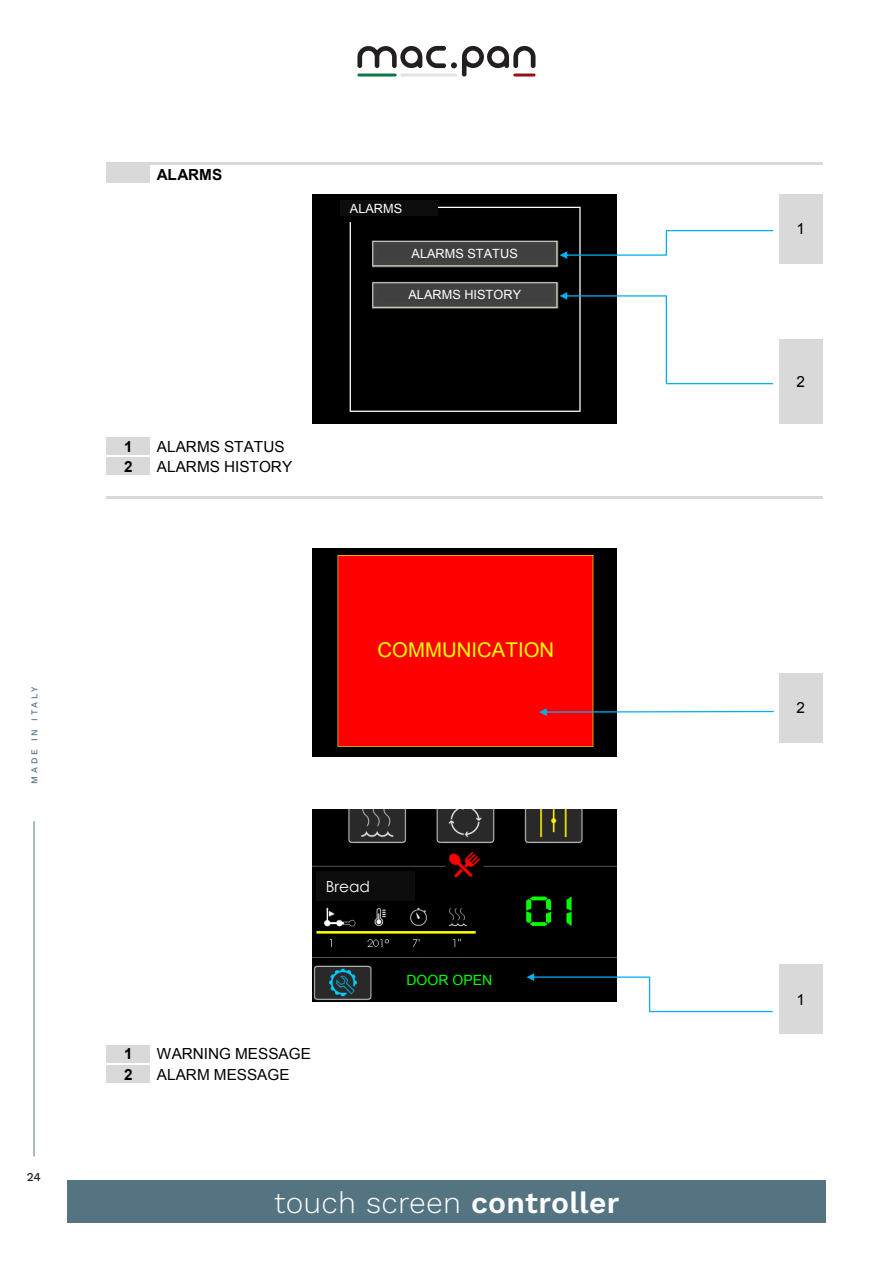
<style>
.page{position:relative;width:893px;height:1263px;background:#fff}
.page>*{position:absolute;margin:0;border:0;box-sizing:border-box;transform-origin:0 0}
.t1{font:30px "Work Sans";letter-spacing:.01em;color:#fff}
.t2{font:20.4px "Arial";color:#ff0}
.t3{font:15.3px "Arial";color:#000}
.t4{font:700 15.3px "Arial";letter-spacing:-.005em;color:#000}
.t5{font:15.3px "Century Gothic";color:#fff}
.t6{font:14.1px "Arial";color:#0f0}
.t7{font:12.75px "Arial";color:#fff}
.t8{font:500 12px "Work Sans";color:#231f20}
.t9{font:500 9px "Work Sans";letter-spacing:.3em;color:#557482}
.s1{font-weight:600}
</style>
<div class="page">
<div style="left:67px;top:1180px;width:759px;height:42px;background:#557482"></div>
<hr style="left:34px;top:821px;width:1px;height:335px;background:#557482">
<div style="left:107px;top:165px;width:43px;height:18px;background:#d9d9d9"></div>
<hr style="left:107px;top:163px;width:43px;height:2px;background:#d9d9d9">
<hr style="left:153px;top:163px;width:670px;height:2px;background:#d9d9d9">
<div style="left:779px;top:194px;width:44px;height:70px;background:#d9d9d9"></div>
<div style="left:779px;top:340px;width:44px;height:84px;background:#d9d9d9"></div>
<div style="left:107px;top:437px;width:43px;height:18px;background:#d9d9d9"></div>
<div style="left:107px;top:458px;width:43px;height:17px;background:#d9d9d9"></div>
<hr style="left:107px;top:496px;width:43px;height:3px;background:#d9d9d9">
<hr style="left:153px;top:496px;width:670px;height:3px;background:#d9d9d9">
<div style="left:779px;top:673px;width:44px;height:70px;background:#d9d9d9"></div>
<div style="left:779px;top:964px;width:44px;height:70px;background:#d9d9d9"></div>
<div style="left:107px;top:1045px;width:43px;height:18px;background:#d9d9d9"></div>
<div style="left:107px;top:1066px;width:43px;height:17px;background:#d9d9d9"></div>
<img style="left:313px;top:194px;width:303px;height:229px">
<img style="left:313px;top:548px;width:303px;height:208px">
<img style="left:313px;top:809px;width:303px;height:192px">
<svg style="left:539px;top:708px;width:235px;height:8px"></svg>
<svg style="left:526px;top:973px;width:247px;height:39px"></svg>
<div style="left:340px;top:200px;width:98px;height:16px;background:#0d0d0d"></div>
<div style="left:377px;top:246px;width:175px;height:15px;background:#404040"></div>
<div style="left:377px;top:286px;width:175px;height:16px;background:#404040"></div>
<div style="left:354px;top:636px;width:224px;height:28px;background:#f00"></div>
<div style="left:377px;top:970px;width:144px;height:20px;background:#000"></div>
<div style="left:316px;top:871px;width:99px;height:29px;background:#0d0d0d"></div>
<svg style="left:560px;top:230px;width:213px;height:29px"></svg>
<svg style="left:560px;top:292px;width:213px;height:92px"></svg>
<svg style="left:357px;top:46px;width:178px;height:31px"></svg>
<hr style="left:513px;top:74px;width:22px;height:3px;background:#990f13;border-radius:2px">
<hr style="left:400px;top:74px;width:57px;height:3px;background:#e0e1e3;border-radius:2px">
<hr style="left:357px;top:74px;width:40px;height:3px;background:#107546;border-radius:2px">
<p class="t9" style="left:28px;top:784px;width:98px;rotate:-90deg">MADE IN ITALY</p>
<p class="t8" style="left:27px;top:1168px;width:16px">24</p>
<p class="t4" style="left:157px;top:164px;width:67px">ALARMS</p>
<p class="t4" style="left:124px;top:436px;width:10px">1</p>
<p class="t3" style="left:157px;top:436px;width:129px">ALARMS STATUS</p>
<p class="t4" style="left:124px;top:456px;width:10px">2</p>
<p class="t3" style="left:157px;top:457px;width:137px">ALARMS HISTORY</p>
<p class="t7" style="left:350px;top:200px;width:54px">ALARMS</p>
<p class="t7" style="left:412px;top:245px;width:108px">ALARMS STATUS</p>
<p class="t7" style="left:408px;top:286px;width:114px">ALARMS HISTORY</p>
<h2 class="t2" style="left:378px;top:637px;width:178px">COMMUNICATION</h2>
<p class="t5" style="left:326px;top:876px;width:46px">Bread</p>
<p class="t4" style="left:124px;top:1044px;width:10px">1</p>
<p class="t3" style="left:157px;top:1044px;width:155px">WARNING MESSAGE</p>
<p class="t4" style="left:124px;top:1064px;width:10px">2</p>
<p class="t3" style="left:157px;top:1064px;width:134px">ALARM MESSAGE</p>
<p class="t6" style="left:406px;top:970px;width:87px">DOOR OPEN</p>
<h1 class="t1" style="left:274px;top:1180px;width:347px">touch screen <span class="s1">controller</span></h1>
<p class="t3" style="left:796px;top:219px;width:10px">1</p>
<p class="t3" style="left:796px;top:371px;width:10px">2</p>
<p class="t3" style="left:796px;top:698px;width:10px">2</p>
<p class="t3" style="left:796px;top:989px;width:10px">1</p>
</div>
